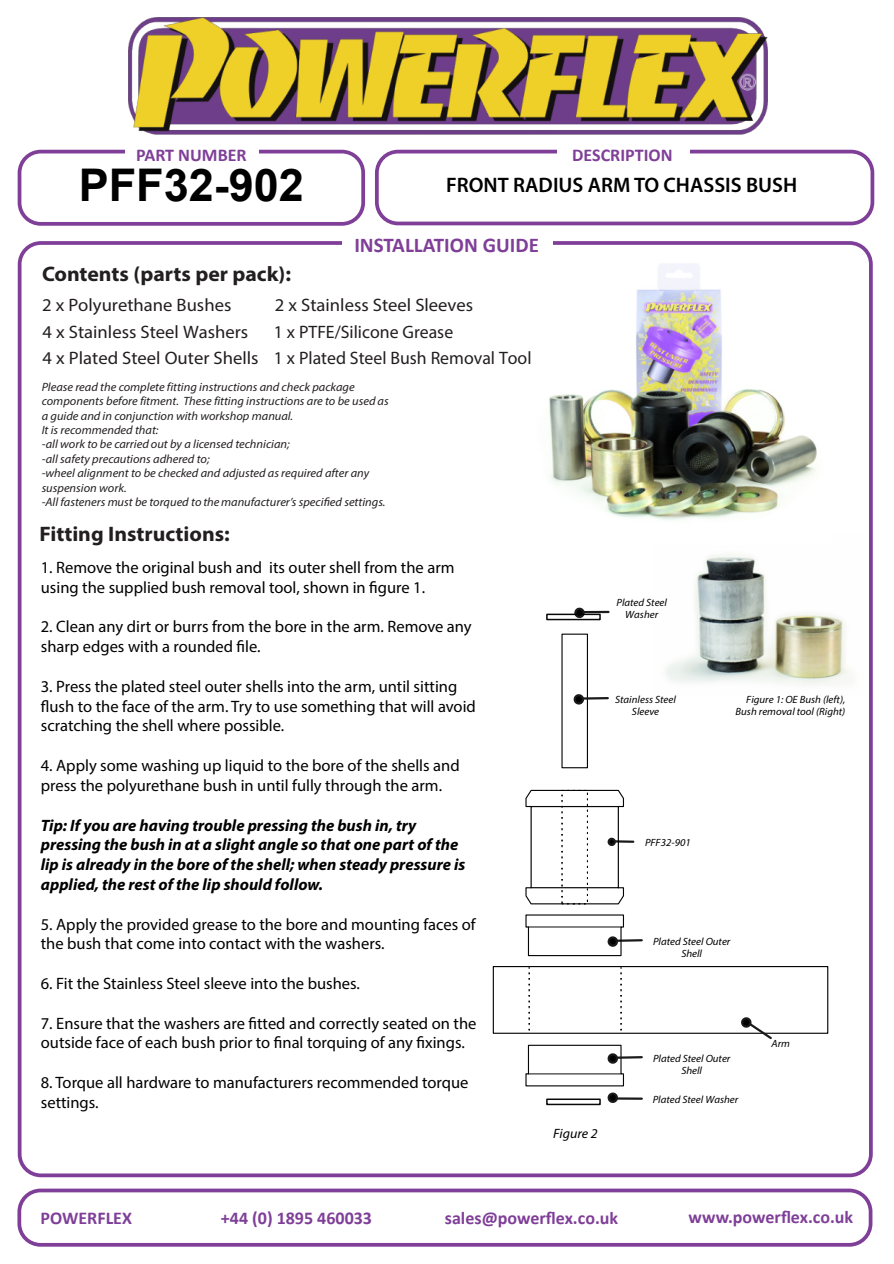
<style>
.page{position:relative;width:894px;height:1264px;background:#fff}
.page>*{position:absolute;margin:0;border:0;box-sizing:border-box;transform-origin:0 0}
.t1{font:700 45px "Arial";color:#000}
.t2{font:700 21px "Myriad Pro";color:#231f20}
.t3{font:600 21px "Myriad Pro";color:#000}
.t4{font:700 21px "Calibri";color:#7f3f98}
.t5{font:18px/25.7px "Myriad Pro";color:#231f20}
.t6{font:700 18px "Calibri";color:#7f3f98}
.t7{font:16.5px/19.8px "Myriad Pro";color:#000}
.t8{font:italic 700 16.5px/19.8px "Myriad Pro";color:#000}
.t9{font:italic 13.5px "Myriad Pro";color:#000}
.t10{font:italic 12px/14.4px "Myriad Pro";color:#231f20}
.t11{font:italic 10.5px/12px "Myriad Pro";color:#000;text-align:center}
</style>
<div class="page">
<img style="left:666px;top:556px;width:184px;height:129px">
<div style="left:18px;top:241px;width:854px;height:935px;border:4px solid #7f3f98;border-radius:21px"></div>
<div style="left:375px;top:150px;width:498px;height:75px;border:4px solid #7f3f98;border-radius:21px"></div>
<div style="left:18px;top:150px;width:347px;height:76px;border:4px solid #7f3f98;border-radius:21px"></div>
<img style="left:549px;top:245px;width:282px;height:275px">
<img style="left:128px;top:18px;width:639px;height:117px">
<div style="left:124px;top:147px;width:134px;height:9px;background:#fff"></div>
<div style="left:556px;top:147px;width:132px;height:9px;background:#fff"></div>
<div style="left:342px;top:235px;width:210px;height:15px;background:#fff"></div>
<div style="left:17px;top:1188px;width:855px;height:58px;border:4px solid #7f3f98;border-radius:21px"></div>
<hr style="left:582px;top:610px;width:26px;height:3px;background:#1a1a1a">
<svg style="left:574px;top:608px;width:12px;height:9px"></svg>
<hr style="left:613px;top:840px;width:20px;height:2px;background:#1a1a1a">
<svg style="left:607px;top:837px;width:9px;height:9px"></svg>
<div style="left:492px;top:965px;width:336px;height:68px;border:1px solid #000"></div>
<svg style="left:528px;top:967px;width:1px;height:66px"></svg>
<svg style="left:620px;top:967px;width:1px;height:66px"></svg>
<svg style="left:525px;top:914px;width:118px;height:42px"></svg>
<svg style="left:525px;top:789px;width:99px;height:18px"></svg>
<svg style="left:525px;top:886px;width:99px;height:18px"></svg>
<div style="left:546px;top:613px;width:54px;height:7px;border:2px solid #000"></div>
<hr style="left:581px;top:697px;width:26px;height:2px;background:#1a1a1a">
<svg style="left:573px;top:694px;width:12px;height:11px"></svg>
<svg style="left:525px;top:1044px;width:118px;height:58px"></svg>
<svg style="left:738px;top:1017px;width:35px;height:22px"></svg>
<hr style="left:528px;top:1073px;width:92px;height:1px;background:#6c6c6c">
<hr style="left:528px;top:926px;width:92px;height:1px;background:#818181">
<p class="t6" style="left:136px;top:147px;width:112px">PART NUMBER</p>
<p class="t6" style="left:572px;top:147px;width:102px">DESCRIPTION</p>
<h1 class="t1" style="left:79px;top:168px;width:227px">PFF32-902</h1>
<p class="t3" style="left:446px;top:176px;width:352px">FRONT RADIUS ARM TO CHASSIS BUSH</p>
<p class="t4" style="left:354px;top:236px;width:186px">INSTALLATION GUIDE</p>
<p class="t2" style="left:42px;top:265px;width:250px">Contents (parts per pack):</p>
<p class="t5" style="left:42px;top:293px;width:191px">2 x Polyurethane Bushes</p>
<p class="t5" style="left:275px;top:293px;width:200px">2 x Stainless Steel Sleeves</p>
<p class="t5" style="left:43px;top:320px;width:217px">4 x Stainless Steel Washers<br>4 x Plated Steel Outer Shells</p>
<p class="t5" style="left:274px;top:320px;width:259px">1 x PTFE/Silicone Grease<br>1 x Plated Steel Bush Removal Tool</p>
<p class="t10" style="left:42px;top:380px;width:348px">Please read the complete fitting instructions and check package components before fitment. These fitting instructions are to be used as a guide and in conjunction with workshop manual.<br>It is recommended that:<br>-all work to be carried out by a licensed technician;<br>-all safety precautions adhered to;<br>-wheel alignment to be checked and adjusted as required after any suspension work.<br>-All fasteners must be torqued to the manufacturer’s specified settings.</p>
<p class="t2" style="left:39px;top:525px;width:192px">Fitting Instructions:</p>
<p class="t7" style="left:41px;top:558px;width:415px">1. Remove the original bush and its outer shell from the arm using the supplied bush removal tool, shown in figure 1.</p>
<p class="t7" style="left:41px;top:618px;width:432px">2. Clean any dirt or burrs from the bore in the arm. Remove any sharp edges with a rounded file.</p>
<p class="t7" style="left:41px;top:677px;width:436px">3. Press the plated steel outer shells into the arm, until sitting flush to the face of the arm. Try to use something that will avoid scratching the shell where possible.</p>
<p class="t7" style="left:41px;top:756px;width:420px">4. Apply some washing up liquid to the bore of the shells and press the polyurethane bush in until fully through the arm.</p>
<p class="t8" style="left:41px;top:816px;width:426px">Tip: If you are having trouble pressing the bush in, try pressing the bush in at a slight angle so that one part of the lip is already in the bore of the shell; when steady pressure is applied, the rest of the lip should follow.</p>
<p class="t7" style="left:41px;top:915px;width:436px">5. Apply the provided grease to the bore and mounting faces of the bush that come into contact with the washers.</p>
<p class="t7" style="left:41px;top:974px;width:320px">6. Fit the Stainless Steel sleeve into the bushes.</p>
<p class="t7" style="left:41px;top:1014px;width:437px">7. Ensure that the washers are fitted and correctly seated on the outside face of each bush prior to final torquing of any fixings.</p>
<p class="t7" style="left:41px;top:1073px;width:429px">8. Torque all hardware to manufacturers recommended torque settings.</p>
<p class="t9" style="left:553px;top:1127px;width:46px">Figure 2</p>
<p class="t11" style="left:616px;top:597px;width:52px">Plated Steel<br>Washer</p>
<p class="t11" style="left:615px;top:694px;width:62px">Stainless Steel<br>Sleeve</p>
<p class="t11" style="left:735px;top:694px;width:111px;text-align:right">Figure 1: OE Bush (left),<br>Bush removal tool (Right)</p>
<p class="t11" style="left:644px;top:837px;width:47px">PFF32-901</p>
<p class="t11" style="left:652px;top:936px;width:79px">Plated Steel Outer<br>Shell</p>
<p class="t11" style="left:652px;top:1052px;width:79px">Plated Steel Outer<br>Shell</p>
<p class="t11" style="left:652px;top:1093px;width:87px">Plated Steel Washer</p>
<p class="t11" style="left:771px;top:1038px;width:20px">Arm</p>
<p class="t6" style="left:41px;top:1209px;width:93px">POWERFLEX</p>
<p class="t6" style="left:221px;top:1209px;width:152px">+44 (0) 1895 460033</p>
<p class="t6" style="left:444px;top:1209px;width:175px">sales@powerflex.co.uk</p>
<p class="t6" style="left:688px;top:1209px;width:166px">www.powerflex.co.uk</p>
</div>
